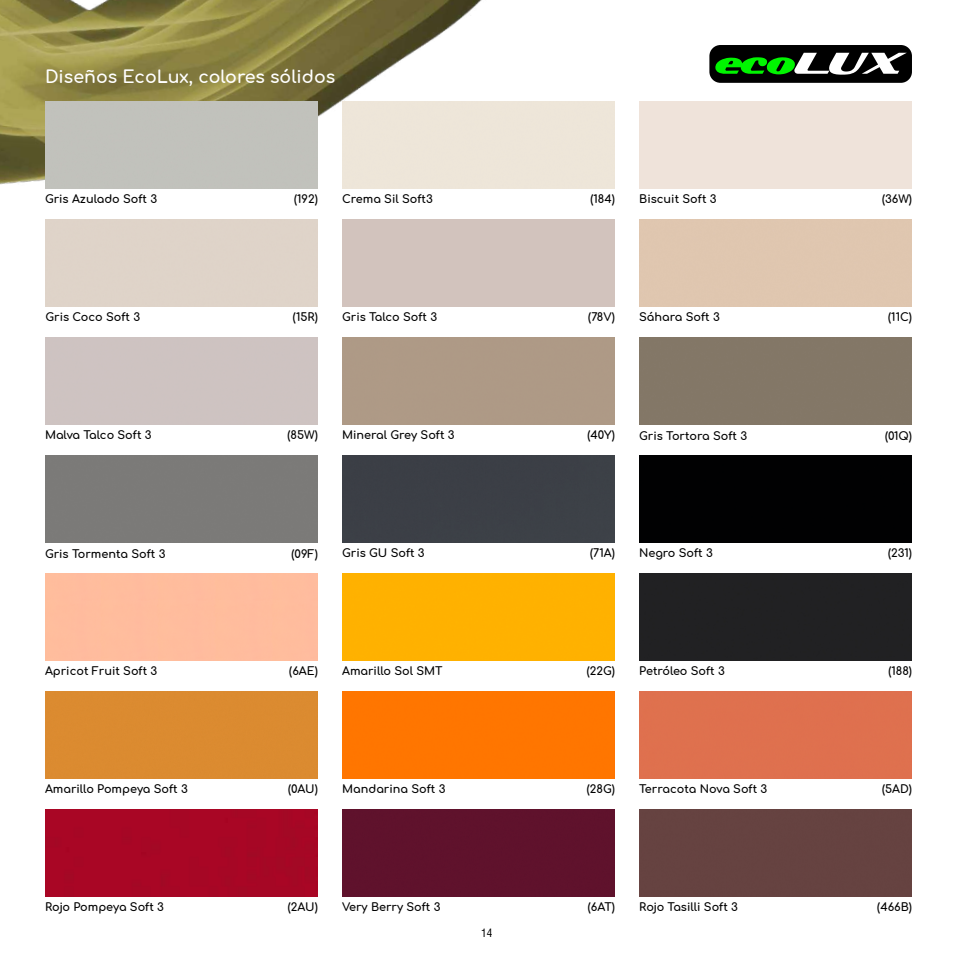
<style>
.page{position:relative;width:957px;height:957px;background:#fff}
.page>*{position:absolute;margin:0;border:0;box-sizing:border-box;transform-origin:0 0}
.t1{font:700 17.38px "Comfortaa";color:#fff}
.t2{font:700 11.25px "Comfortaa";color:#000}
.t3{font:condensed 11.25px "Helvetica CE";color:#000}
</style>
<div class="page">
<img style="left:0;top:0;width:482px;height:247px">
<div style="left:639px;top:809px;width:273px;height:88px;background:#664341"></div>
<div style="left:342px;top:809px;width:273px;height:88px;background:#5f122c"></div>
<div style="left:709px;top:45px;width:203px;height:38px;background:#000;border-radius:11px"></div>
<svg style="left:715px;top:53px;width:191px;height:22px"></svg>
<div style="left:45px;top:809px;width:273px;height:88px;background:#a90625"></div>
<div style="left:46px;top:219px;width:272px;height:88px;background:#dfd3c9"></div>
<div style="left:639px;top:573px;width:273px;height:88px;background:#212123"></div>
<div style="left:342px;top:691px;width:273px;height:88px;background:#ff7600"></div>
<div style="left:639px;top:691px;width:273px;height:88px;background:#df704e"></div>
<div style="left:342px;top:219px;width:272px;height:88px;background:#d2c3bd"></div>
<div style="left:45px;top:691px;width:273px;height:88px;background:#db8b30"></div>
<div style="left:342px;top:573px;width:273px;height:88px;background:#ffb100"></div>
<div style="left:639px;top:455px;width:273px;height:88px;background:#010102"></div>
<div style="left:342px;top:101px;width:272px;height:88px;background:#eee6d9"></div>
<div style="left:342px;top:455px;width:273px;height:88px;background:#3c3f46"></div>
<div style="left:639px;top:337px;width:273px;height:88px;background:#837767"></div>
<div style="left:46px;top:101px;width:272px;height:87px;background:#c1c2bc"></div>
<h1 class="t1" style="left:45px;top:60px;width:292px">Diseños EcoLux, colores sólidos</h1>
<p class="t2" style="left:45px;top:189px;width:114px">Gris Azulado Soft 3</p>
<p class="t2" style="left:294px;top:189px;width:25px">(192)</p>
<p class="t2" style="left:342px;top:189px;width:92px">Crema Sil Soft3</p>
<p class="t2" style="left:590px;top:189px;width:26px">(184)</p>
<p class="t2" style="left:639px;top:189px;width:79px">Biscuit Soft 3</p>
<p class="t2" style="left:882px;top:189px;width:31px">(36W)</p>
<p class="t2" style="left:46px;top:307px;width:96px">Gris Coco Soft 3</p>
<p class="t2" style="left:293px;top:307px;width:26px">(15R)</p>
<p class="t2" style="left:342px;top:307px;width:97px">Gris Talco Soft 3</p>
<p class="t2" style="left:588px;top:307px;width:28px">(78V)</p>
<p class="t2" style="left:639px;top:307px;width:82px">Sáhara Soft 3</p>
<p class="t2" style="left:888px;top:307px;width:25px">(11C)</p>
<p class="t2" style="left:45px;top:425px;width:108px">Malva Talco Soft 3</p>
<p class="t2" style="left:287px;top:425px;width:32px">(85W)</p>
<p class="t2" style="left:342px;top:425px;width:114px">Mineral Grey Soft 3</p>
<p class="t2" style="left:587px;top:425px;width:29px">(40Y)</p>
<p class="t2" style="left:639px;top:425px;width:109px">Gris Tortora Soft 3</p>
<p class="t2" style="left:885px;top:425px;width:28px">(01Q)</p>
<p class="t2" style="left:45px;top:543px;width:122px">Gris Tormenta Soft 3</p>
<p class="t2" style="left:291px;top:543px;width:28px">(09F)</p>
<p class="t2" style="left:342px;top:542px;width:84px">Gris GU Soft 3</p>
<p class="t2" style="left:590px;top:542px;width:26px">(71A)</p>
<p class="t2" style="left:639px;top:542px;width:75px">Negro Soft 3</p>
<p class="t2" style="left:888px;top:542px;width:25px">(231)</p>
<p class="t2" style="left:45px;top:660px;width:114px">Apricot Fruit Soft 3</p>
<p class="t2" style="left:289px;top:660px;width:30px">(6AE)</p>
<p class="t2" style="left:342px;top:660px;width:102px">Amarillo Sol SMT</p>
<p class="t2" style="left:587px;top:660px;width:30px">(22G)</p>
<p class="t2" style="left:639px;top:660px;width:87px">Petróleo Soft 3</p>
<p class="t2" style="left:888px;top:660px;width:25px">(188)</p>
<p class="t2" style="left:45px;top:778px;width:144px">Amarillo Pompeya Soft 3</p>
<p class="t2" style="left:288px;top:778px;width:31px">(0AU)</p>
<p class="t2" style="left:342px;top:778px;width:105px">Mandarina Soft 3</p>
<p class="t2" style="left:587px;top:778px;width:30px">(28G)</p>
<p class="t2" style="left:639px;top:778px;width:130px">Terracota Nova Soft 3</p>
<p class="t2" style="left:882px;top:778px;width:31px">(5AD)</p>
<p class="t2" style="left:45px;top:896px;width:120px">Rojo Pompeya Soft 3</p>
<p class="t2" style="left:288px;top:896px;width:31px">(2AU)</p>
<p class="t2" style="left:342px;top:896px;width:100px">Very Berry Soft 3</p>
<p class="t2" style="left:588px;top:896px;width:29px">(6AT)</p>
<p class="t2" style="left:639px;top:896px;width:100px">Rojo Tasilli Soft 3</p>
<p class="t2" style="left:877px;top:896px;width:36px">(466B)</p>
<p class="t3" style="left:481px;top:926px;width:13px">14</p>
</div>
